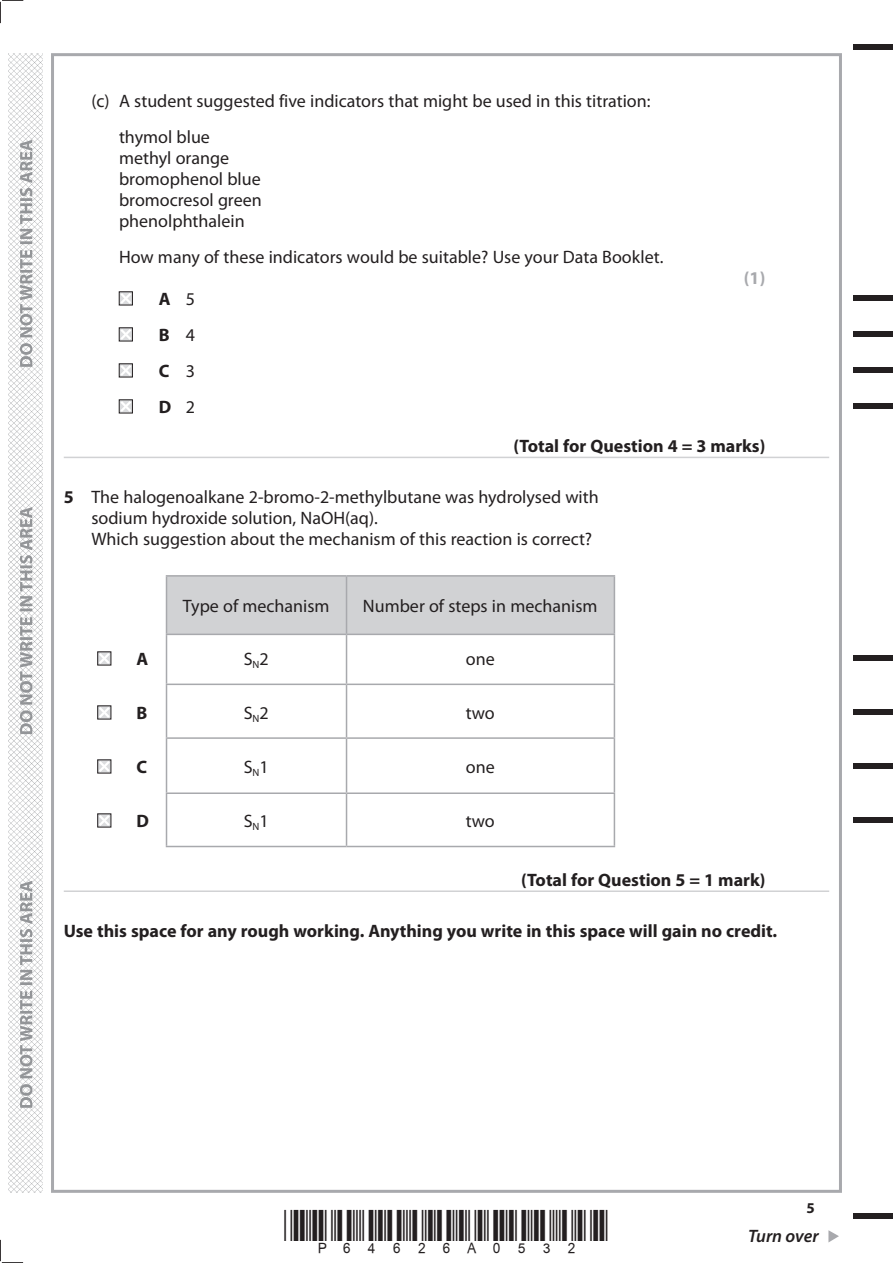
<style>
.page{position:relative;width:893px;height:1263px;background:#fff}
.page>*{position:absolute;margin:0;border:0;box-sizing:border-box;transform-origin:0 0}
.t1{font:18px/21px "Myriad Pro";color:#231f20}
.t2{font:700 18px/36px "Myriad Pro";color:#231f20;text-align:justify}
.t3{font:italic 600 18px "Myriad Pro";letter-spacing:-.005em;color:#231f20}
.t4{font:700 18px "Myriad Pro";color:#a8a9ad}
.t5{font:700 15px "Myriad Pro";color:#231f20}
.s1{font-weight:400}
.s2{font-weight:700}
</style>
<div class="page">
<img style="left:9px;top:53px;width:34px;height:1140px">
<svg style="left:828px;top:1230px;width:11px;height:12px"></svg>
<div style="left:853px;top:44px;width:40px;height:5px;background:#231f20"></div>
<div style="left:853px;top:1214px;width:40px;height:5px;background:#231f20"></div>
<svg style="left:0;top:0;width:23px;height:23px"></svg>
<svg style="left:0;top:1240px;width:23px;height:23px"></svg>
<svg style="left:20px;top:140px;width:12px;height:968px"></svg>
<hr style="left:64px;top:457px;width:765px;height:1px;background:#d1d2d4">
<hr style="left:64px;top:890px;width:765px;height:2px;background:#d1d2d4">
<svg style="left:118px;top:291px;width:15px;height:15px"></svg>
<svg style="left:118px;top:327px;width:15px;height:15px"></svg>
<svg style="left:118px;top:363px;width:15px;height:15px"></svg>
<svg style="left:118px;top:399px;width:15px;height:15px"></svg>
<div style="left:167px;top:577px;width:447px;height:57px;background:#d1d2d4"></div>
<hr style="left:166px;top:577px;width:1px;height:57px;background:#a8a9ad">
<hr style="left:166px;top:575px;width:180px;height:2px;background:#a8a9ad">
<hr style="left:346px;top:577px;width:1px;height:57px;background:#a8a9ad">
<hr style="left:346px;top:575px;width:269px;height:2px;background:#a8a9ad">
<hr style="left:614px;top:577px;width:1px;height:57px;background:#a8a9ad">
<hr style="left:166px;top:635px;width:1px;height:48px;background:#a8a9ad">
<hr style="left:166px;top:634px;width:180px;height:1px;background:#a8a9ad">
<hr style="left:346px;top:635px;width:1px;height:48px;background:#a8a9ad">
<hr style="left:346px;top:634px;width:269px;height:1px;background:#a8a9ad">
<hr style="left:614px;top:635px;width:1px;height:48px;background:#a8a9ad">
<hr style="left:166px;top:685px;width:1px;height:52px;background:#a8a9ad">
<hr style="left:166px;top:683px;width:180px;height:2px;background:#a8a9ad">
<hr style="left:346px;top:685px;width:1px;height:52px;background:#a8a9ad">
<hr style="left:346px;top:683px;width:269px;height:2px;background:#a8a9ad">
<hr style="left:614px;top:685px;width:1px;height:52px;background:#a8a9ad">
<hr style="left:166px;top:739px;width:1px;height:53px;background:#a8a9ad">
<hr style="left:166px;top:737px;width:180px;height:2px;background:#a8a9ad">
<hr style="left:346px;top:739px;width:1px;height:53px;background:#a8a9ad">
<hr style="left:346px;top:737px;width:269px;height:2px;background:#a8a9ad">
<hr style="left:614px;top:739px;width:1px;height:53px;background:#a8a9ad">
<hr style="left:166px;top:794px;width:1px;height:52px;background:#a8a9ad">
<hr style="left:166px;top:792px;width:180px;height:2px;background:#a8a9ad">
<hr style="left:346px;top:794px;width:1px;height:52px;background:#a8a9ad">
<hr style="left:346px;top:792px;width:269px;height:2px;background:#a8a9ad">
<hr style="left:614px;top:794px;width:1px;height:52px;background:#a8a9ad">
<hr style="left:166px;top:846px;width:180px;height:1px;background:#a8a9ad">
<hr style="left:346px;top:846px;width:269px;height:1px;background:#a8a9ad">
<svg style="left:97px;top:651px;width:15px;height:15px"></svg>
<svg style="left:97px;top:705px;width:15px;height:15px"></svg>
<svg style="left:97px;top:759px;width:15px;height:15px"></svg>
<svg style="left:97px;top:813px;width:15px;height:15px"></svg>
<div style="left:853px;top:295px;width:40px;height:6px;background:#231f20"></div>
<div style="left:853px;top:331px;width:40px;height:6px;background:#231f20"></div>
<div style="left:853px;top:367px;width:40px;height:6px;background:#231f20"></div>
<div style="left:853px;top:403px;width:40px;height:6px;background:#231f20"></div>
<div style="left:853px;top:655px;width:40px;height:6px;background:#231f20"></div>
<div style="left:853px;top:709px;width:40px;height:6px;background:#231f20"></div>
<div style="left:853px;top:763px;width:40px;height:6px;background:#231f20"></div>
<div style="left:853px;top:817px;width:40px;height:6px;background:#231f20"></div>
<p class="t1" style="left:119px;top:83px;width:533px;line-height:36px;text-indent:-28px">(c) A student suggested five indicators that might be used in this titration: thymol blue</p>
<p class="t1" style="left:119px;top:147px;width:144px">methyl orange bromophenol blue bromocresol green phenolphthalein</p>
<p class="t1" style="left:119px;top:246px;width:546px">How many of these indicators would be suitable? Use your Data Booklet.</p>
<p class="t2" style="left:159px;top:281px;width:38px">A <span class="s1">5<br></span>B <span class="s1">4<br></span>C <span class="s1">3<br></span>D <span class="s1">2</span></p>
<p class="t4" style="left:744px;top:266px;width:23px">(1)</p>
<p class="t2" style="left:513px;top:428px;width:254px">(Total for Question 4 = 3 marks)</p>
<p class="t1" style="left:91px;top:486px;width:509px;text-indent:-28px"><span class="s2">5</span> The halogenoalkane 2-bromo-2-methylbutane was hydrolysed with sodium hydroxide solution, NaOH(aq).<br>Which suggestion about the mechanism of this reaction is correct?</p>
<p class="t1" style="left:183px;top:595px;width:148px">Type of mechanism</p>
<p class="t1" style="left:363px;top:595px;width:236px">Number of steps in mechanism</p>
<p class="t2" style="left:136px;top:641px;width:13px">A</p>
<p class="t1" style="left:244px;top:649px;width:27px">S<sub>N</sub>2</p>
<p class="t1" style="left:466px;top:649px;width:30px">one</p>
<p class="t2" style="left:136px;top:695px;width:12px">B</p>
<p class="t1" style="left:244px;top:703px;width:27px">S<sub>N</sub>2</p>
<p class="t1" style="left:466px;top:703px;width:31px">two</p>
<p class="t2" style="left:136px;top:749px;width:12px">C</p>
<p class="t1" style="left:244px;top:757px;width:27px">S<sub>N</sub>1</p>
<p class="t1" style="left:466px;top:757px;width:30px">one</p>
<p class="t2" style="left:136px;top:803px;width:14px">D</p>
<p class="t1" style="left:244px;top:811px;width:27px">S<sub>N</sub>1</p>
<p class="t1" style="left:466px;top:811px;width:31px">two</p>
<p class="t2" style="left:521px;top:861px;width:246px">(Total for Question 5 = 1 mark)</p>
<p class="t2" style="left:64px;top:912px;width:715px">Use this space for any rough working. Anything you write in this space will gain no credit.</p>
<p class="t5" style="left:806px;top:1198px;width:10px">5</p>
<p class="t3" style="left:748px;top:1225px;width:72px">Turn over</p>
</div>
